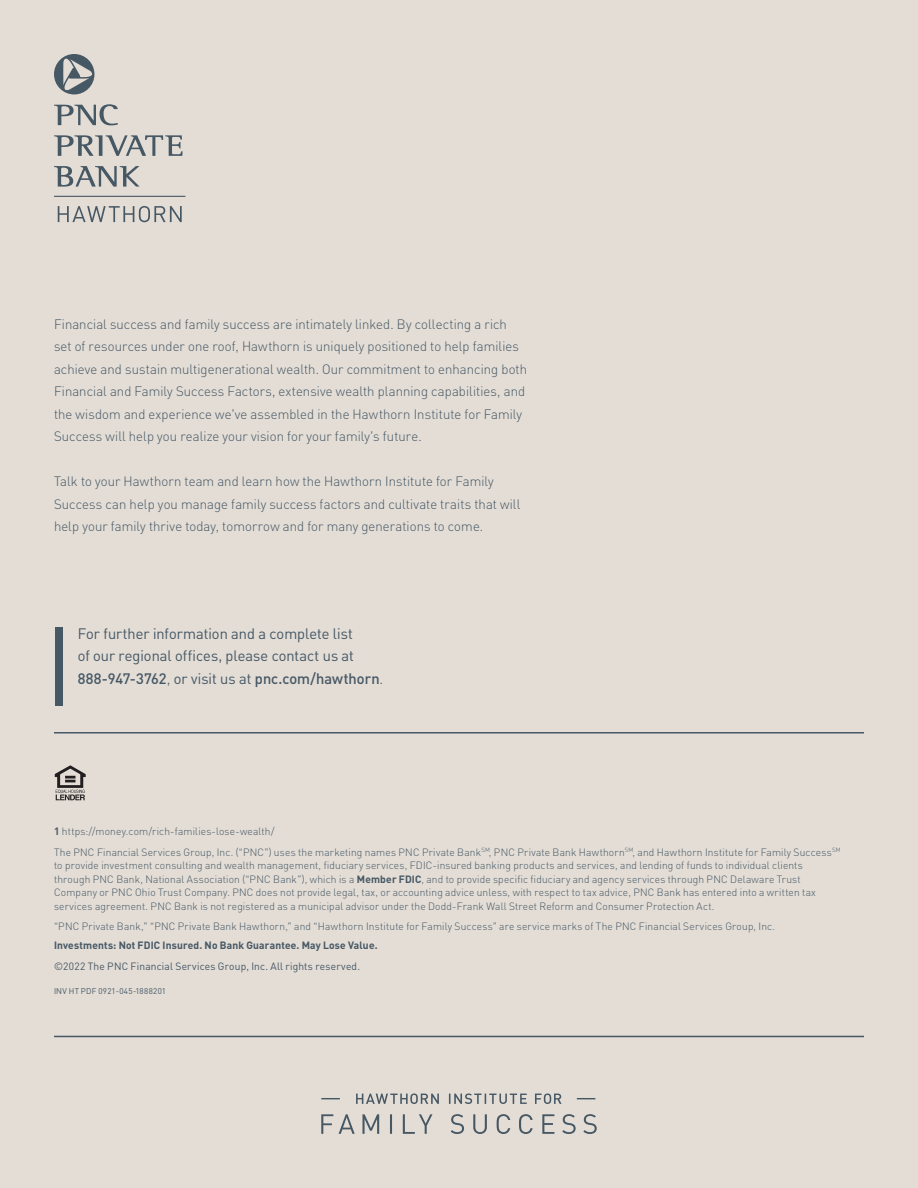
<style>
.page{position:relative;width:918px;height:1188px;background:#e3ddd6}
.page>*{position:absolute;margin:0;border:0;box-sizing:border-box;transform-origin:0 0}
.body{font:15px/22.5px "PNC Brand";letter-spacing:.005em;color:#475865}
.body-2{font:300 13.5px/22.5px "PNC Brand";letter-spacing:.01em;color:#475865}
.body-3{font:300 10.5px/13.5px "PNC Brand";letter-spacing:.02em;color:#475865}
.body-4{font:700 10.5px "PNC Brand";letter-spacing:.02em;color:#475865}
.body-5{font:10.5px "PNC Brand";letter-spacing:.02em;color:#475865}
.body-6{font:8.25px "PNC Brand";letter-spacing:.04em;color:#475865}
.s1{font-weight:500}
.s2{font-weight:300}
.s3{font-weight:700}
</style>
<div class="page">
<svg style="left:55px;top:765px;width:31px;height:35px"></svg>
<svg style="left:321px;top:1093px;width:276px;height:41px"></svg>
<svg style="left:54px;top:54px;width:131px;height:168px"></svg>
<hr style="left:54px;top:1036px;width:810px;height:1px;background:#475865">
<hr style="left:54px;top:732px;width:810px;height:2px;background:#475865">
<div style="left:56px;top:627px;width:7px;height:79px;background:#475865"></div>
<p class="body-2" style="left:54px;top:312px;width:475px">Financial success and family success are intimately linked. By collecting a rich set of resources under one roof, Hawthorn is uniquely positioned to help families achieve and sustain multigenerational wealth. Our commitment to enhancing both Financial and Family Success Factors, extensive wealth planning capabilities, and the wisdom and experience we’ve assembled in the Hawthorn Institute for Family Success will help you realize your vision for your family’s future.</p>
<p class="body-2" style="left:54px;top:470px;width:468px">Talk to your Hawthorn team and learn how the Hawthorn Institute for Family<br>Success can help you manage family success factors and cultivate traits that will help your family thrive today, tomorrow and for many generations to come.</p>
<p class="body" style="left:78px;top:622px;width:307px">For further information and a complete list<br>of our regional offices, please contact us at<br><span class="s1">888-947-3762</span><span class="s2">,</span> or visit us at <span class="s1">pnc.com/hawthorn</span><span class="s2">.</span></p>
<p class="body-3" style="left:54px;top:825px;width:222px"><span class="s3">1</span> https://money.com/rich-families-lose-wealth/</p>
<p class="body-3" style="left:54px;top:845px;width:788px">The PNC Financial Services Group, Inc. (“PNC”) uses the marketing names PNC Private Bank<sup>SM</sup>, PNC Private Bank Hawthorn<sup>SM</sup>, and Hawthorn Institute for Family Success<sup>SM </sup>to provide investment consulting and wealth management, fiduciary services, FDIC-insured banking products and services, and lending of funds to individual clients through PNC Bank, National Association (“PNC Bank”), which is a <span class="s3">Member FDIC</span>, and to provide specific fiduciary and agency services through PNC Delaware Trust Company or PNC Ohio Trust Company. PNC does not provide legal, tax, or accounting advice unless, with respect to tax advice, PNC Bank has entered into a written tax services agreement. PNC Bank is not registered as a municipal advisor under the Dodd-Frank Wall Street Reform and Consumer Protection Act.</p>
<p class="body-3" style="left:54px;top:919px;width:723px">“PNC Private Bank,” “PNC Private Bank Hawthorn,” and “Hawthorn Institute for Family Success” are service marks of The PNC Financial Services Group, Inc.</p>
<p class="body-4" style="left:54px;top:939px;width:325px">Investments: Not FDIC Insured. No Bank Guarantee. May Lose Value.</p>
<p class="body-5" style="left:54px;top:959px;width:308px">©2022 The PNC Financial Services Group, Inc. All rights reserved.</p>
<p class="body-6" style="left:54px;top:986px;width:114px">INV HT PDF 0921-045-1888201</p>
</div>
